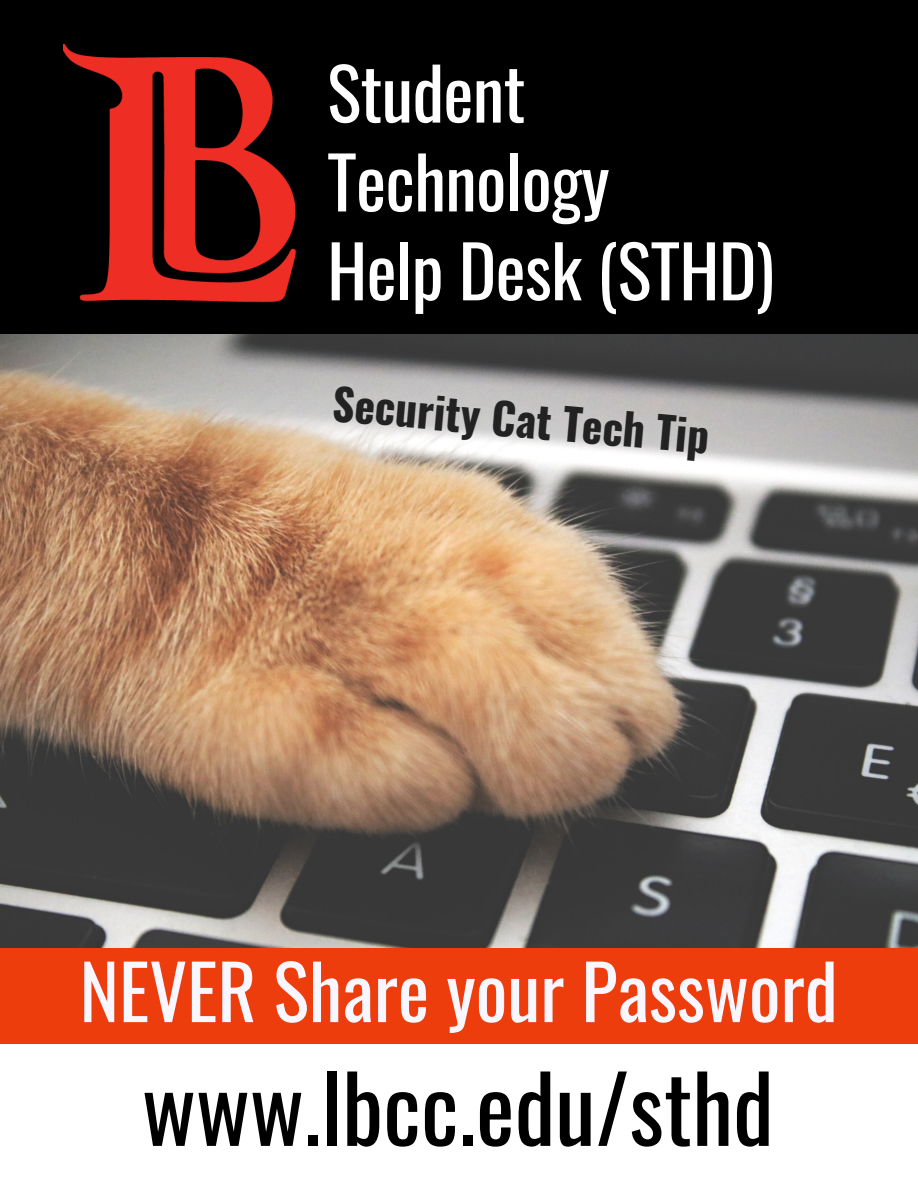
<style>
.page{position:relative;width:918px;height:1188px;background:#fff}
.page>*{position:absolute;margin:0;border:0;box-sizing:border-box;transform-origin:0 0}
.t1{font:91.8px "Oswald";color:#000}
.t2{font:74.7px "Oswald";color:#f8f6ff}
.t3{font:71.55px/88.8px "Oswald";letter-spacing:-.01em;color:#fff}
.t4{font:700 43.65px "Oswald";color:#222}
</style>
<div class="page">
<div style="left:0;top:0;width:918px;height:379px;background:#000"></div>
<img style="left:63px;top:45px;width:234px;height:258px">
<div style="left:0;top:344px;width:918px;height:700px;background:#ee3d0d"></div>
<img style="left:0;top:334px;width:918px;height:614px">
<p class="t3" style="left:327px;top:46px;width:449px">Student<br>Technology<br>Help Desk (STHD)</p>
<p class="t4" style="left:336px;top:369px;width:379px;rotate:5deg">Security Cat Tech Tip</p>
<p class="t2" style="left:80px;top:933px;width:760px">NEVER Share your Password</p>
<p class="t1" style="left:142px;top:1036px;width:633px">www.lbcc.edu/sthd</p>
</div>
